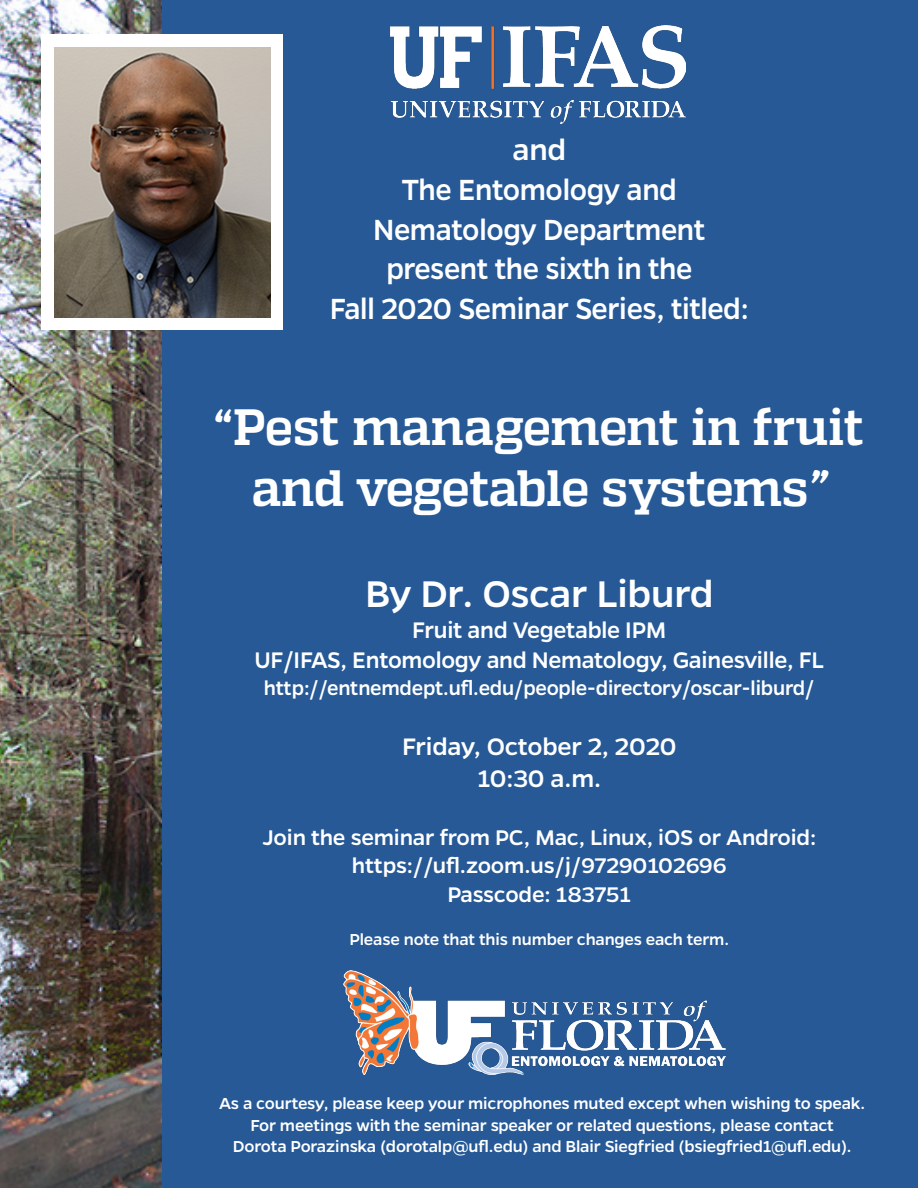
<style>
.page{position:relative;width:918px;height:1188px;background:#fff}
.page>*{position:absolute;margin:0;border:0;box-sizing:border-box;transform-origin:0 0}
.t1{font:700 51px/61.2px "Quadon";letter-spacing:-.02em;color:#fff;text-align:center}
.t2{font:500 42px "Gentona";letter-spacing:-.01em;color:#fff}
.t3{font:500 33px/39.6px "Gentona";letter-spacing:-.015em;color:#fff;text-align:center;scale:.94 1}
.t4{font:500 33px "Gentona";letter-spacing:-.015em;color:#fff}
.t5{font:500 27px/32.4px "Gentona";letter-spacing:-.01em;color:#fff;text-align:center}
.t6{font:500 25.5px/30.6px "Gentona";letter-spacing:-.01em;color:#fff;text-align:center}
.t7{font:500 24px/28.8px "Gentona";letter-spacing:-.01em;color:#fff;text-align:center}
.t8{font:500 22.5px "Gentona";letter-spacing:-.01em;color:#fff}
.t9{font:500 18px "Gentona";letter-spacing:-.01em;color:#fff}
.s1{font-style:italic}
</style>
<div class="page">
<div style="left:158px;top:0;width:760px;height:1188px;background:#265996"></div>
<img style="left:0;top:0;width:162px;height:1188px">
<img style="left:390px;top:26px;width:295px;height:98px">
<img style="left:343px;top:970px;width:383px;height:104px">
<div style="left:42px;top:35px;width:241px;height:295px;background:#fff"></div>
<img style="left:54px;top:47px;width:216px;height:270px">
<p class="t4" style="left:512px;top:131px;width:55px">and</p>
<p class="t3" style="left:373px;top:170px;width:355px">The Entomology and<br>Nematology Department</p>
<p class="t3" style="left:330px;top:249px;width:447px">present the sixth in the<br>Fall 2020 Seminar Series, titled:</p>
<p class="t1" style="left:214px;top:397px;width:651px">“Pest management in fruit and vegetable systems<span class="s1">”</span></p>
<p class="t2" style="left:365px;top:570px;width:350px">By Dr. Oscar Liburd</p>
<p class="t6" style="left:255px;top:614px;width:571px">Fruit and Vegetable IPM<br>UF/IFAS, Entomology and Nematology, Gainesville, FL</p>
<p class="t8" style="left:264px;top:675px;width:552px">http://entnemdept.ufl.edu/people-directory/oscar-liburd/</p>
<p class="t5" style="left:402px;top:730px;width:276px">Friday, October 2, 2020<br>10:30 a.m.</p>
<p class="t7" style="left:262px;top:822px;width:555px">Join the seminar from PC, Mac, Linux, iOS or Android: https://ufl.zoom.us/j/97290102696</p>
<p class="t7" style="left:447px;top:880px;width:185px">Passcode: 183751</p>
<p class="t9" style="left:350px;top:930px;width:381px">Please note that this number changes each term.</p>
<p class="t9" style="left:219px;top:1093px;width:648px">As a courtesy, please keep your microphones muted except when wishing to speak.</p>
<p class="t9" style="left:250px;top:1115px;width:585px">For meetings with the seminar speaker or related questions, please contact</p>
<p class="t9" style="left:233px;top:1136px;width:620px">Dorota Porazinska (dorotalp@ufl.edu) and Blair Siegfried (bsiegfried1@ufl.edu).</p>
</div>
